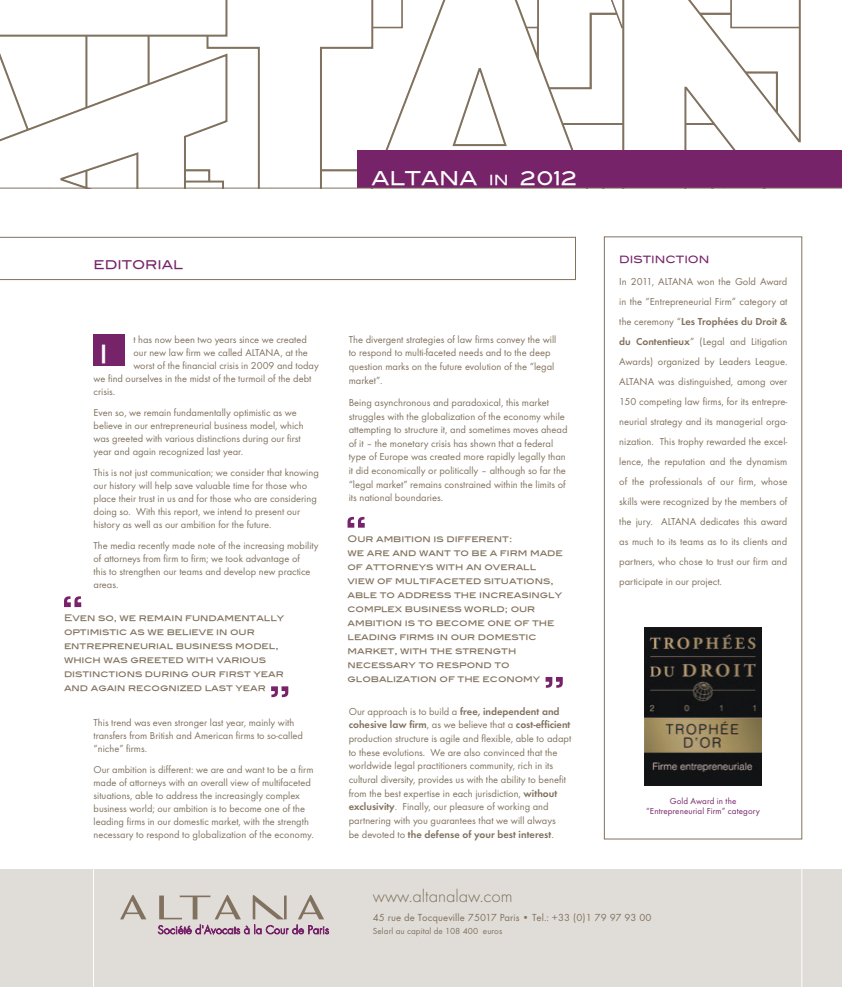
<style>
.page{position:relative;width:842px;height:987px;background:#fff}
.page>*{position:absolute;margin:0;border:0;box-sizing:border-box;transform-origin:0 0}
.t1{font:25px "Blair Md ITCTT Medium";color:#fff}
.t2{font:19px "Blair Md ITCTT Medium";color:#fff}
.t3{font:300 18.2px "Futura T";color:#81725f}
.t4{font:12px "Blair Md ITCTT Medium";color:#762369}
.t5{font:10.6px "Futura T";letter-spacing:.01em;color:#81725f}
.t6{font:10.5px/20px "Futura T";color:#81725f}
.t7{font:10.4px/13px "Futura T";color:#81725f}
.t8{font:10px "Blair Md ITCTT Medium";letter-spacing:-.005em;color:#762369}
.t9{font:9.1px "Futura T";letter-spacing:.005em;color:#81725f}
.t10{font:9px/14px "Blair Md ITCTT Medium";letter-spacing:-.005em;color:#81725f}
.t11{font:9px/10px "Futura T";letter-spacing:.01em;color:#762369;text-align:center}
.s1{font-size:10.4px}
.s2{font-size:14px}
.s3{font-weight:600}
</style>
<div class="page">
<svg style="left:228px;top:0;width:573px;height:188px"></svg>
<svg style="left:0;top:0;width:228px;height:188px"></svg>
<div style="left:0;top:869px;width:842px;height:117px;background:#e0dcd7"></div>
<div style="left:604px;top:236px;width:198px;height:603px;background:#fff;border:1px solid #81725f"></div>
<div style="left:357px;top:150px;width:485px;height:38px;background:#762369"></div>
<hr style="left:0;top:279px;width:575px;height:1px;background:#81725f">
<hr style="left:0;top:237px;width:575px;height:1px;background:#81725f">
<hr style="left:0;top:188px;width:842px;height:1px;background:#81725f">
<hr style="left:93px;top:867px;width:1px;height:119px;background:#fff">
<hr style="left:801px;top:867px;width:1px;height:119px;background:#fff">
<hr style="left:575px;top:237px;width:1px;height:43px;background:#81725f">
<img style="left:645px;top:627px;width:116px;height:158px">
<svg style="left:347px;top:517px;width:18px;height:10px"></svg>
<svg style="left:545px;top:677px;width:18px;height:10px"></svg>
<div style="left:94px;top:334px;width:31px;height:32px;background:#762369"></div>
<svg style="left:64px;top:596px;width:17px;height:11px"></svg>
<svg style="left:271px;top:686px;width:17px;height:11px"></svg>
<svg style="left:120px;top:894px;width:209px;height:41px"></svg>
<p class="t4" style="left:94px;top:254px;width:62px">EDITOrial</p>
<p class="t7" style="left:133px;top:332px;width:175px">t has now been two years since we created</p>
<p class="t7" style="left:133px;top:345px;width:176px">our new law firm we called ALTANA, at the</p>
<p class="t7" style="left:133px;top:358px;width:187px">worst of the financial crisis in 2009 and today</p>
<p class="t7" style="left:94px;top:371px;width:219px">we find ourselves in the midst of the turmoil of the debt</p>
<p class="t7" style="left:94px;top:384px;width:23px">crisis.</p>
<p class="t7" style="left:94px;top:405px;width:212px">Even so, we remain fundamentally optimistic as we believe in our entrepreneurial business model, which was greeted with various distinctions during our first year and again recognized last year.</p>
<p class="t7" style="left:94px;top:465px;width:227px">This is not just communication; we consider that knowing our history will help save valuable time for those who place their trust in us and for those who are considering doing so. With this report, we intend to present our history as well as our ambition for the future.</p>
<p class="t7" style="left:94px;top:538px;width:226px">The media recently made note of the increasing mobility of attorneys from firm to firm; we took advantage of<br>this to strengthen our teams and develop new practice areas.</p>
<h1 class="t1" style="left:99px;top:334px;width:11px">I</h1>
<p class="t10" style="left:64px;top:610px;width:222px">Even so, we remain fundamentally optimistic as we believe in our entrepreneurial business model, which was greeted with various distinctions during our first year and again recognized last year</p>
<p class="t7" style="left:94px;top:715px;width:211px">This trend was even stronger last year, mainly with transfers from British and American firms to so-called “niche” firms.</p>
<p class="t7" style="left:94px;top:762px;width:221px">Our ambition is different: we are and want to be a firm made of attorneys with an overall view of multifaceted situations, able to address the increasingly complex business world; our ambition is to become one of the leading firms in our domestic market, with the strength</p>
<p class="t6" style="left:94px;top:824px;width:222px"><span class="s1">necessar</span>y to respond to globalization of the economy.</p>
<h2 class="t2" style="left:371px;top:163px;width:207px">ALTANA <span class="s2">IN</span> 2012</h2>
<p class="t6" style="left:349px;top:332px;width:209px;line-height:13.6px">The divergent strategies of law firms convey the will to respond to multi-faceted needs and to the deep question marks on the future evolution of the “legal market”.</p>
<p class="t6" style="left:349px;top:395px;width:220px;line-height:13.6px">Being asynchronous and paradoxical, this market struggles with the globalization of the economy while attempting to structure it, and sometimes moves ahead of it – the monetary crisis has shown that a federal type of Europe was created more rapidly legally than it did economically or politically – although so far the “legal market” remains constrained within the limits of its national boundaries.</p>
<p class="t10" style="left:347px;top:530px;width:217px">Our ambition is different:<br>we are and want to be a firm made of attorneys with an overall view of multifaceted situations, able to address the increasingly complex business world; our ambition is to become one of the leading firms in our domestic market, with the strength necessary to respond to globalization of the economy</p>
<p class="t6" style="left:349px;top:704px;width:224px;line-height:13.7px">Our approach is to build a <span class="s3">free, independent and cohesive law firm</span>, as we believe that a <span class="s3">cost-efficient </span>production structure is agile and flexible, able to adapt to these evolutions. We are also convinced that the worldwide legal practitioners community, rich in its cultural diversity, provides us with the ability to benefit from the best expertise in each jurisdiction, <span class="s3">without exclusivity</span>. Finally, our pleasure of working and partnering with you guarantees that we will always<br>be devoted to <span class="s3">the defense of your best interest</span>.</p>
<p class="t8" style="left:619px;top:251px;width:92px">DISTINCTION</p>
<p class="t6" style="left:619px;top:272px;width:170px;text-align:justify">In 2011, ALTANA won the Gold Award in the “Entrepreneurial Firm” category at the ceremony “<span class="s3">Les Trophées du Droit &amp; du Contentieux</span>” (Legal and Litigation Awards) organized by Leaders League.<br>ALTANA was distinguished, among over 150 competing law firms, for its entrepre&shy;neurial strategy and its managerial orga&shy;nization. This trophy rewarded the excel&shy;lence, the reputation and the dynamism of the professionals of our firm, whose skills were recognized by the members of the jury. ALTANA dedicates this award as much to its teams as to its clients and partners, who chose to trust our firm and participate in our project.</p>
<p class="t11" style="left:646px;top:795px;width:115px">Gold Award in the “Entrepreneurial Firm” category</p>
<h3 class="t3" style="left:373px;top:885px;width:141px">www.altanalaw.com</h3>
<p class="t5" style="left:373px;top:911px;width:280px">45 rue de Tocqueville 75017 Paris • Tel.: +33 (0)1 79 97 93 00</p>
<p class="t9" style="left:373px;top:925px;width:131px">Selarl au capital de 108 400 euros</p>
</div>
